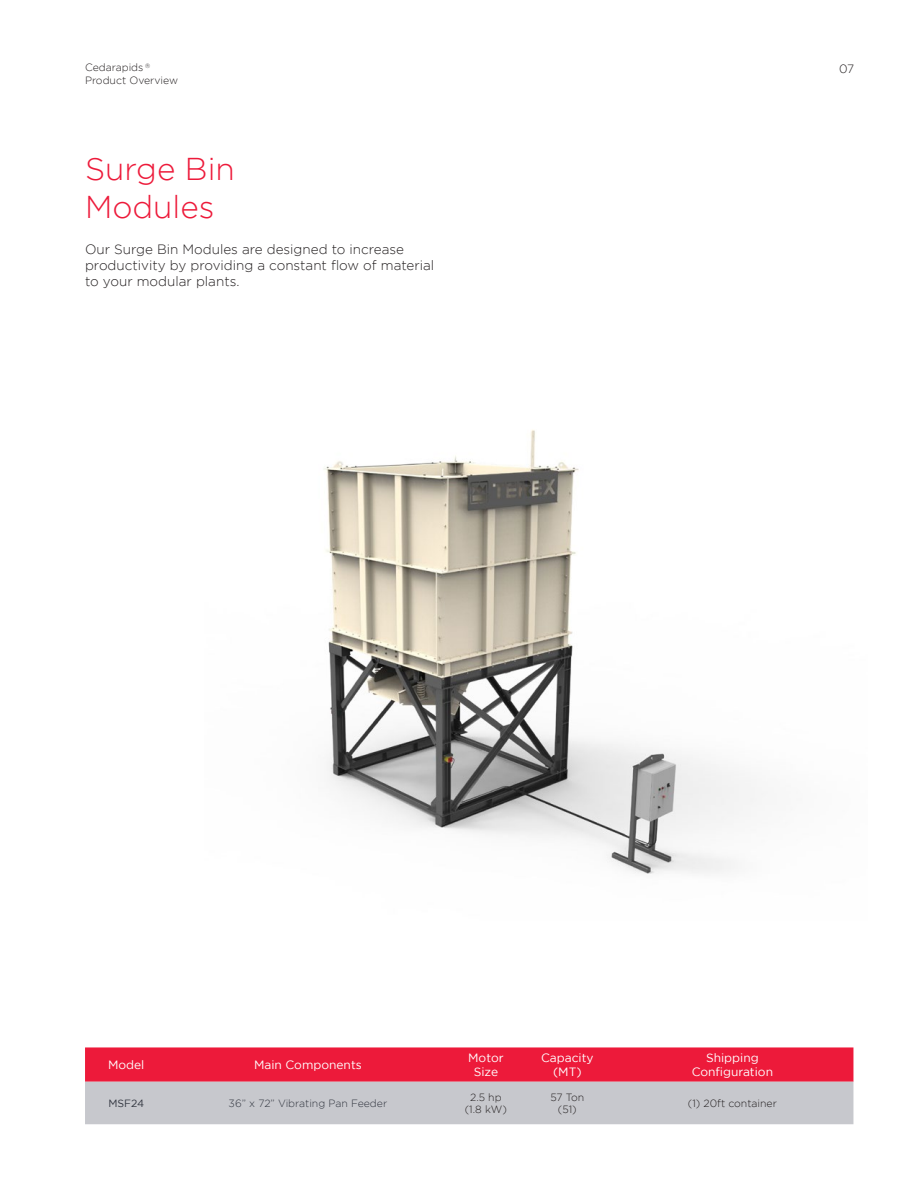
<style>
.page{position:relative;width:918px;height:1188px;background:#fff}
.page>*{position:absolute;margin:0;border:0;box-sizing:border-box;transform-origin:0 0}
.t1{font:300 31.5px "Gotham";color:#ed1a3a}
.t2{font:300 13.5px/16.2px "Gotham";color:#231f20}
.t3{font:12px/13.5px "Gotham";color:#fff;text-align:center}
.t4{font:300 12px "Gotham";color:#231f20}
.t5{font:300 10.5px "Gotham";color:#231f20}
.t6{font:300 10.5px "Gotham";color:#323640}
.t7{font:10.5px "Gotham";color:#323640}
.t8{font:300 6.15px "Gotham";color:#231f20}
</style>
<div class="page">
<img style="left:324px;top:430px;width:440px;height:444px">
<svg style="left:85px;top:1047px;width:768px;height:77px;background:#d87b8c"></svg>
<p class="t8" style="left:145px;top:62px;width:7px">®</p>
<p class="t5" style="left:85px;top:75px;width:95px">Product Overview</p>
<p class="t5" style="left:85px;top:62px;width:60px">Cedarapids</p>
<p class="t4" style="left:839px;top:62px;width:17px">07</p>
<p class="t1" style="left:85px;top:152px;width:151px">Surge Bin</p>
<p class="t1" style="left:85px;top:189px;width:131px">Modules</p>
<p class="t2" style="left:85px;top:241px;width:351px">Our Surge Bin Modules are designed to increase productivity by providing a constant flow of material to your modular plants.</p>
<p class="t3" style="left:108px;top:1058px;width:38px">Model</p>
<p class="t3" style="left:254px;top:1058px;width:109px">Main Components</p>
<p class="t3" style="left:468px;top:1051px;width:37px">Motor<br>Size</p>
<p class="t3" style="left:541px;top:1051px;width:54px">Capacity</p>
<p class="t3" style="left:553px;top:1065px;width:30px">(MT)</p>
<p class="t3" style="left:706px;top:1051px;width:54px">Shipping</p>
<p class="t3" style="left:692px;top:1065px;width:83px">Configuration</p>
<p class="t7" style="left:108px;top:1097px;width:37px">MSF24</p>
<p class="t6" style="left:229px;top:1097px;width:160px">36” x 72” Vibrating Pan Feeder</p>
<p class="t5" style="left:470px;top:1091px;width:33px">2.5 hp</p>
<p class="t5" style="left:465px;top:1103px;width:44px">(1.8 kW)</p>
<p class="t5" style="left:550px;top:1091px;width:35px">57 Ton</p>
<p class="t5" style="left:558px;top:1103px;width:20px">(51)</p>
<p class="t5" style="left:688px;top:1097px;width:91px">(1) 20ft container</p>
</div>
